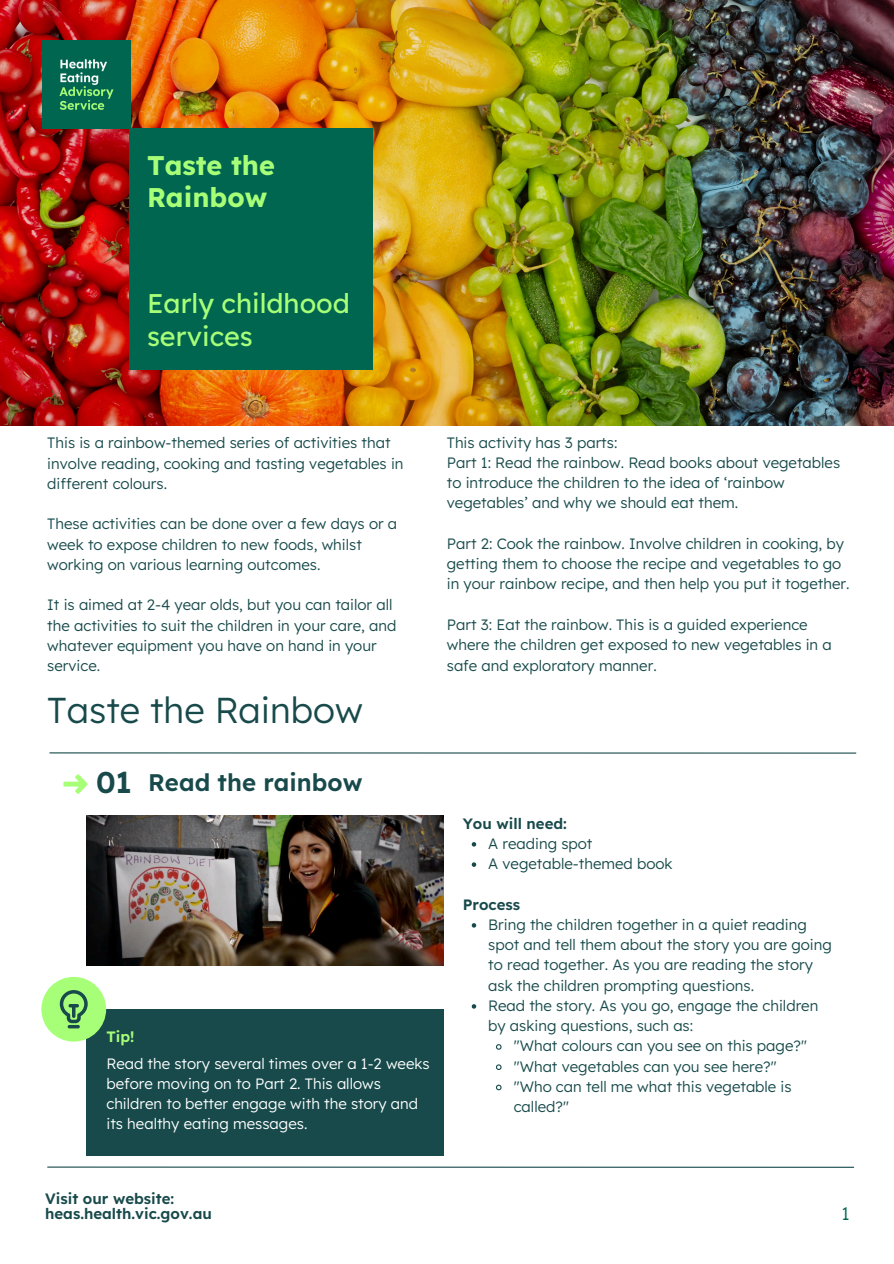
<style>
.page{position:relative;width:894px;height:1264px;background:#fff}
.page>*{position:absolute;margin:0;border:0;box-sizing:border-box;transform-origin:0 0}
.t1{font:300 36px "Lexend";color:#184a4b}
.t2{font:600 30px "Lexend";color:#184a4b}
.t3{font:27px/32.7px "Lexend";color:#a7ff78}
.t4{font:700 27px/32.7px "Lexend";color:#a7ff78}
.t5{font:600 24px "Lexend";color:#184a4b}
.t6{font:300 18px "Lexend";color:#006650}
.t7{font:300 15px/20.2px "Lexend";color:#184a4b}
.t8{font:300 15px/20.2px "Lexend";color:#fff}
.t9{font:600 15px/14.7px "Lexend";color:#184a4b}
.t10{font:600 15px "Lexend";color:#a7ff78}
</style>
<div class="page">
<img style="left:0;top:0;width:893px;height:425px">
<img style="left:43px;top:40px;width:87px;height:88px">
<hr style="left:49px;top:752px;width:807px;height:1px;background:#184a4b">
<div style="left:130px;top:128px;width:243px;height:241px;background:#006650"></div>
<svg style="left:63px;top:774px;width:25px;height:20px"></svg>
<hr style="left:47px;top:1166px;width:806px;height:1px;background:#184a4b">
<svg style="left:471px;top:842px;width:5px;height:4px"></svg>
<svg style="left:471px;top:862px;width:5px;height:4px"></svg>
<svg style="left:471px;top:923px;width:5px;height:4px"></svg>
<svg style="left:471px;top:1004px;width:5px;height:4px"></svg>
<svg style="left:496px;top:1044px;width:6px;height:6px"></svg>
<svg style="left:496px;top:1064px;width:6px;height:6px"></svg>
<svg style="left:495px;top:1084px;width:7px;height:7px"></svg>
<img style="left:86px;top:815px;width:357px;height:150px">
<div style="left:86px;top:1008px;width:357px;height:147px;background:#184a4b"></div>
<div style="left:41px;top:976px;width:65px;height:65px;background:#a7ff78;border-radius:50%"></div>
<svg style="left:60px;top:990px;width:28px;height:38px"></svg>
<p class="t4" style="left:147px;top:148px;width:129px">Taste the<br>Rainbow</p>
<h4 class="t3" style="left:147px;top:286px;width:204px">Early childhood services</h4>
<p class="t7" style="left:47px;top:432px;width:357px">This is a rainbow-themed series of activities that involve reading, cooking and tasting vegetables in different colours.</p>
<p class="t7" style="left:47px;top:513px;width:351px">These activities can be done over a few days or a week to expose children to new foods, whilst working on various learning outcomes.</p>
<p class="t7" style="left:47px;top:594px;width:350px">It is aimed at 2-4 year olds, but you can tailor all the activities to suit the children in your care, and whatever equipment you have on hand in your service.</p>
<h3 class="t1" style="left:47px;top:687px;width:317px">Taste the Rainbow</h3>
<p class="t7" style="left:446px;top:432px;width:172px">This activity has 3 parts:</p>
<p class="t7" style="left:446px;top:452px;width:395px">Part 1: Read the rainbow. Read books about vegetables to introduce the children to the idea of ‘rainbow vegetables’ and why we should eat them.</p>
<h1 class="t7" style="left:446px;top:533px;width:404px">Part 2: Cook the rainbow. Involve children in cooking, by getting them to choose the recipe and vegetables to go in your rainbow recipe, and then help you put it together.</h1>
<p class="t7" style="left:446px;top:614px;width:386px">Part 3: Eat the rainbow. This is a guided experience where the children get exposed to new vegetables in a safe and exploratory manner.</p>
<h2 class="t2" style="left:96px;top:763px;width:37px">01</h2>
<p class="t5" style="left:148px;top:766px;width:216px">Read the rainbow</p>
<p class="t10" style="left:106px;top:1027px;width:30px">Tip!</p>
<p class="t8" style="left:106px;top:1052px;width:325px">Read the story several times over a 1-2 weeks before moving on to Part 2. This allows children to better engage with the story and its healthy eating messages.</p>
<p class="t9" style="left:462px;top:815px;width:106px">You will need:</p>
<h5 class="t7" style="left:488px;top:833px;width:106px">A reading spot</h5>
<p class="t7" style="left:488px;top:853px;width:186px">A vegetable-themed book</p>
<h5 class="t9" style="left:462px;top:896px;width:59px">Process</h5>
<p class="t7" style="left:488px;top:914px;width:345px">Bring the children together in a quiet reading spot and tell them about the story you are going to read together. As you are reading the story ask the children prompting questions.</p>
<p class="t7" style="left:488px;top:995px;width:331px">Read the story. As you go, engage the children by asking questions, such as:</p>
<h5 class="t7" style="left:513px;top:1035px;width:295px">"What colours can you see on this page?"</h5>
<p class="t7" style="left:513px;top:1055px;width:264px">"What vegetables can you see here?"</p>
<p class="t7" style="left:513px;top:1076px;width:279px">"Who can tell me what this vegetable is called?"</p>
<p class="t9" style="left:45px;top:1190px;width:168px">Visit our website: heas.health.vic.gov.au</p>
<p class="t6" style="left:841px;top:1201px;width:10px">1</p>
</div>
